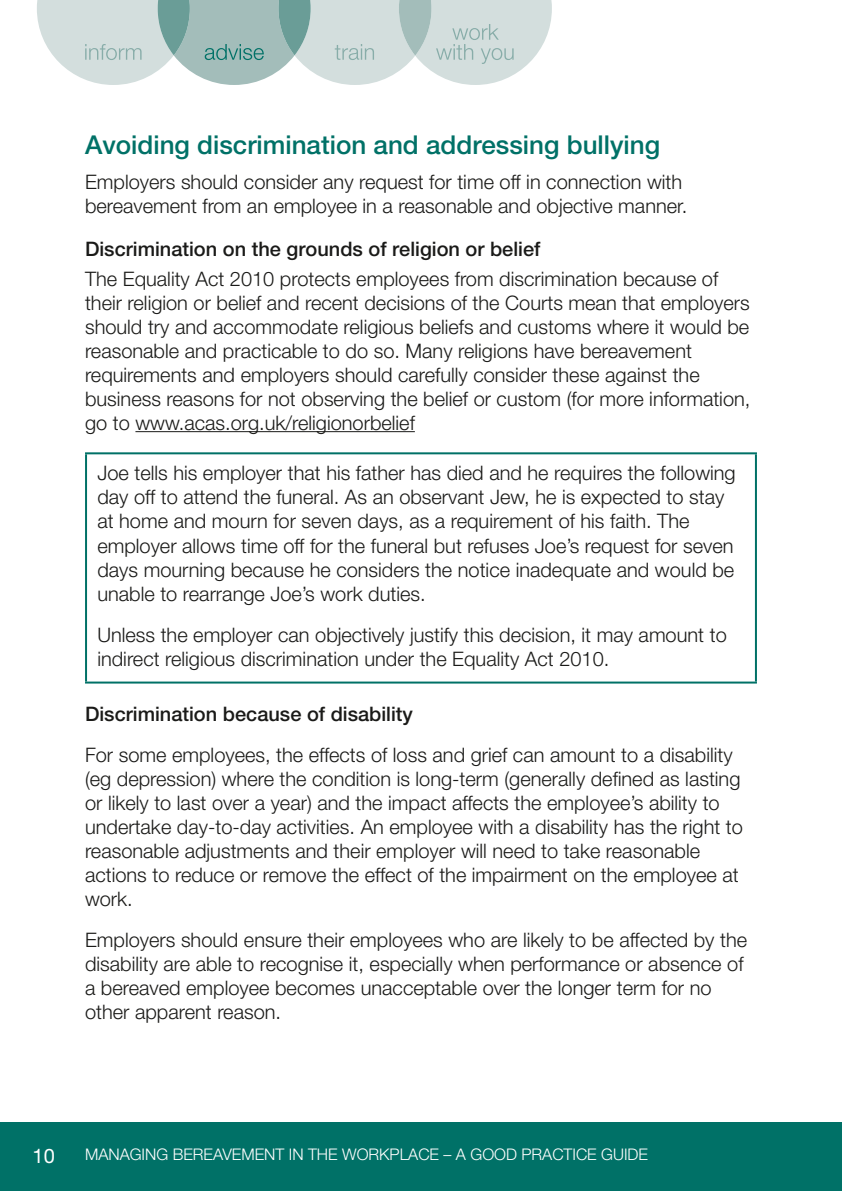
<style>
.page{position:relative;width:842px;height:1191px;background:#fff}
.page>*{position:absolute;margin:0;border:0;box-sizing:border-box;transform-origin:0 0}
._03_-_A-Heading{font:500 26px "Helvetica Neue";color:#007167}
._04_-_Main_Text{font:300 20px/24px "Helvetica Neue";color:#1a1a18}
._03_-_B-Heading_no_N{font:500 20px "Helvetica Neue";color:#1a1a18}
._04_-_Main_Text-2{font:500 20px "Helvetica Neue";color:#1a1a18}
.t1{font:20px "Helvetica Neue";color:#fff}
.t2{font:300 16px "Helvetica Neue";color:#fff}
</style>
<div class="page">
<div style="left:0;top:1123px;width:842px;height:68px;background:#007167"></div>
<svg style="left:37px;top:0;width:515px;height:85px;background:#c6d6d4"></svg>
<hr style="left:135px;top:431px;width:280px;height:1px;background:#1a1a18">
<hr style="left:85px;top:452px;width:672px;height:2px;background:#007167">
<hr style="left:85px;top:454px;width:2px;height:227px;background:#007167">
<hr style="left:755px;top:454px;width:2px;height:227px;background:#007167">
<hr style="left:85px;top:681px;width:672px;height:2px;background:#007167">
<p class="_03_-_A-Heading" style="left:85px;top:129px;width:577px">Avoiding discrimination and addressing bullying</p>
<p class="_04_-_Main_Text" style="left:85px;top:169px;width:604px">Employers should consider any request for time off in connection with bereavement from an employee in a reasonable and objective manner.</p>
<p class="_03_-_B-Heading_no_N" style="left:85px;top:237px;width:457px">Discrimination on the grounds of religion or belief</p>
<p class="_04_-_Main_Text" style="left:85px;top:266px;width:667px">The Equality Act 2010 protects employees from discrimination because of their religion or belief and recent decisions of the Courts mean that employers should try and accommodate religious beliefs and customs where it would be reasonable and practicable to do so. Many religions have bereavement requirements and employers should carefully consider these against the business reasons for not observing the belief or custom (for more information, go to www.acas.org.uk/religionorbelief</p>
<p class="_04_-_Main_Text" style="left:97px;top:461px;width:640px">Joe tells his employer that his father has died and he requires the following day off to attend the funeral. As an observant Jew, he is expected to stay at home and mourn for seven days, as a requirement of his faith. The employer allows time off for the funeral but refuses Joe’s request for seven days mourning because he considers the notice inadequate and would be unable to rearrange Joe’s work duties.</p>
<p class="_04_-_Main_Text" style="left:97px;top:622px;width:631px">Unless the employer can objectively justify this decision, it may amount to indirect religious discrimination under the Equality Act 2010.</p>
<p class="_04_-_Main_Text-2" style="left:85px;top:702px;width:329px">Discrimination because of disability</p>
<p class="_04_-_Main_Text" style="left:85px;top:742px;width:659px">For some employees, the effects of loss and grief can amount to a disability (eg depression) where the condition is long-term (generally defined as lasting or likely to last over a year) and the impact affects the employee’s ability to undertake day-to-day activities. An employee with a disability has the right to reasonable adjustments and their employer will need to take reasonable actions to reduce or remove the effect of the impairment on the employee at work.</p>
<p class="_04_-_Main_Text" style="left:85px;top:927px;width:664px">Employers should ensure their employees who are likely to be affected by the disability are able to recognise it, especially when performance or absence of a bereaved employee becomes unacceptable over the longer term for no other apparent reason.</p>
<p class="t1" style="left:33px;top:1143px;width:24px">10</p>
<p class="t2" style="left:85px;top:1144px;width:564px">MANAGING BEREAVEMENT IN THE WORKPLACE – A GOOD PRACTICE GUIDE</p>
</div>
